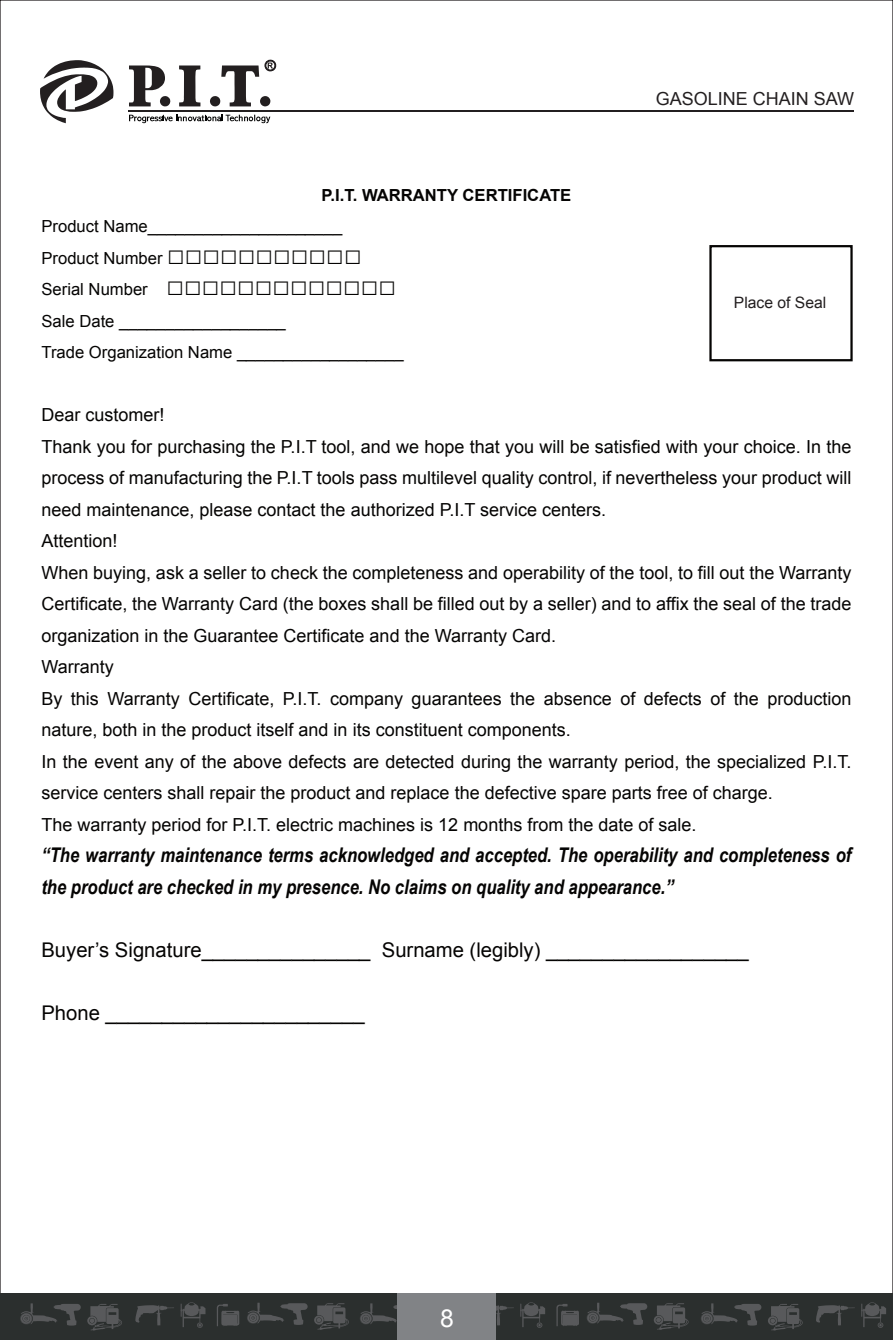
<style>
.page{position:relative;width:893px;height:1340px;background:#fff}
.page>*{position:absolute;margin:0;border:0;box-sizing:border-box;transform-origin:0 0}
.t1{font:29.25px "Arial";color:#050403}
.t2{font:24.75px "Arial";color:#fff}
.t3{font:italic 700 20.25px/31.5px "Arial Narrow";color:#050403}
.t4{font:20.25px "Arial";color:#050403}
.t5{font:18px/31.5px "Arial";color:#050403}
.t6{font:18px "Arial";color:#231f20}
.t7{font:16.65px/31.5px "Arial";color:#050403}
.t8{font:700 16.65px "Arial";color:#050403}
.t9{font:15.75px "Arial";color:#231f20}
.s1{font-size:29.25px}
.s2{font-size:16.65px}
</style>
<div class="page">
<div style="left:0;top:1293px;width:893px;height:46px;background:#2b2f2e"></div>
<svg style="left:180px;top:1302px;width:25px;height:25px"></svg>
<svg style="left:135px;top:1305px;width:39px;height:20px"></svg>
<svg style="left:87px;top:1304px;width:35px;height:26px"></svg>
<svg style="left:20px;top:1303px;width:61px;height:22px"></svg>
<svg style="left:217px;top:1304px;width:22px;height:22px"></svg>
<svg style="left:314px;top:1303px;width:35px;height:26px"></svg>
<svg style="left:247px;top:1302px;width:61px;height:22px"></svg>
<svg style="left:520px;top:1302px;width:25px;height:25px"></svg>
<svg style="left:495px;top:1305px;width:19px;height:20px"></svg>
<svg style="left:360px;top:1303px;width:37px;height:21px"></svg>
<svg style="left:556px;top:1304px;width:23px;height:22px"></svg>
<svg style="left:654px;top:1303px;width:35px;height:26px"></svg>
<svg style="left:587px;top:1302px;width:60px;height:22px"></svg>
<svg style="left:861px;top:1302px;width:25px;height:25px"></svg>
<svg style="left:816px;top:1305px;width:39px;height:20px"></svg>
<svg style="left:768px;top:1304px;width:35px;height:26px"></svg>
<svg style="left:701px;top:1303px;width:60px;height:22px"></svg>
<div style="left:397px;top:1293px;width:98px;height:46px;background:#818386"></div>
<hr style="left:129px;top:110px;width:725px;height:2px;background:#231f20">
<svg style="left:40px;top:60px;width:73px;height:63px"></svg>
<svg style="left:179px;top:65px;width:21px;height:41px"></svg>
<svg style="left:129px;top:65px;width:42px;height:41px"></svg>
<svg style="left:210px;top:59px;width:67px;height:48px"></svg>
<svg style="left:129px;top:114px;width:141px;height:10px"></svg>
<div style="left:709px;top:245px;width:144px;height:116px;border:2px solid #050403"></div>
<p class="t8" style="left:322px;top:184px;width:251px">P.I.T. WARRANTY CERTIFICATE</p>
<p class="t7" style="left:41px;top:211px;width:322px">Product Name_____________________<br>Product Number <span class="s1">□□□□□□□□□□□</span></p>
<h1 class="t1" style="left:41px;top:266px;width:356px"><span class="s2">Serial Number</span> □□□□□□□□□□□□□</h1>
<p class="t7" style="left:41px;top:305px;width:364px">Sale Date __________________<br>Trade Organization Name __________________</p>
<p class="t6" style="left:656px;top:87px;width:200px">GASOLINE CHAIN SAW</p>
<p class="t9" style="left:734px;top:292px;width:94px">Place of Seal</p>
<p class="t5" style="left:41px;top:399px;width:812px">Dear customer!<br>Thank you for purchasing the P.I.T tool, and we hope that you will be satisfied with your choice. In the process of manufacturing the P.I.T tools pass multilevel quality control, if nevertheless your product will need maintenance, please contact the authorized P.I.T service centers.<br>Attention!<br>When buying, ask a seller to check the completeness and operability of the tool, to fill out the Warranty Certificate, the Warranty Card (the boxes shall be filled out by a seller) and to affix the seal of the trade organization in the Guarantee Certificate and the Warranty Card.<br>Warranty<br>By this Warranty Certificate, P.I.T. company guarantees the absence of defects of the production nature, both in the product itself and in its constituent components.<br>In the event any of the above defects are detected during the warranty period, the specialized P.I.T. service centers shall repair the product and replace the defective spare parts free of charge.<br>The warranty period for P.I.T. electric machines is 12 months from the date of sale.</p>
<p class="t3" style="left:41px;top:838px;width:811px">“The warranty maintenance terms acknowledged and accepted. The operability and completeness of the product are checked in my presence. No claims on quality and appearance.”</p>
<p class="t4" style="left:41px;top:936px;width:709px">Buyer’s Signature_______________ Surname (legibly) __________________</p>
<p class="t4" style="left:41px;top:999px;width:325px">Phone _______________________</p>
<h2 class="t2" style="left:440px;top:1301px;width:15px">8</h2>
</div>
